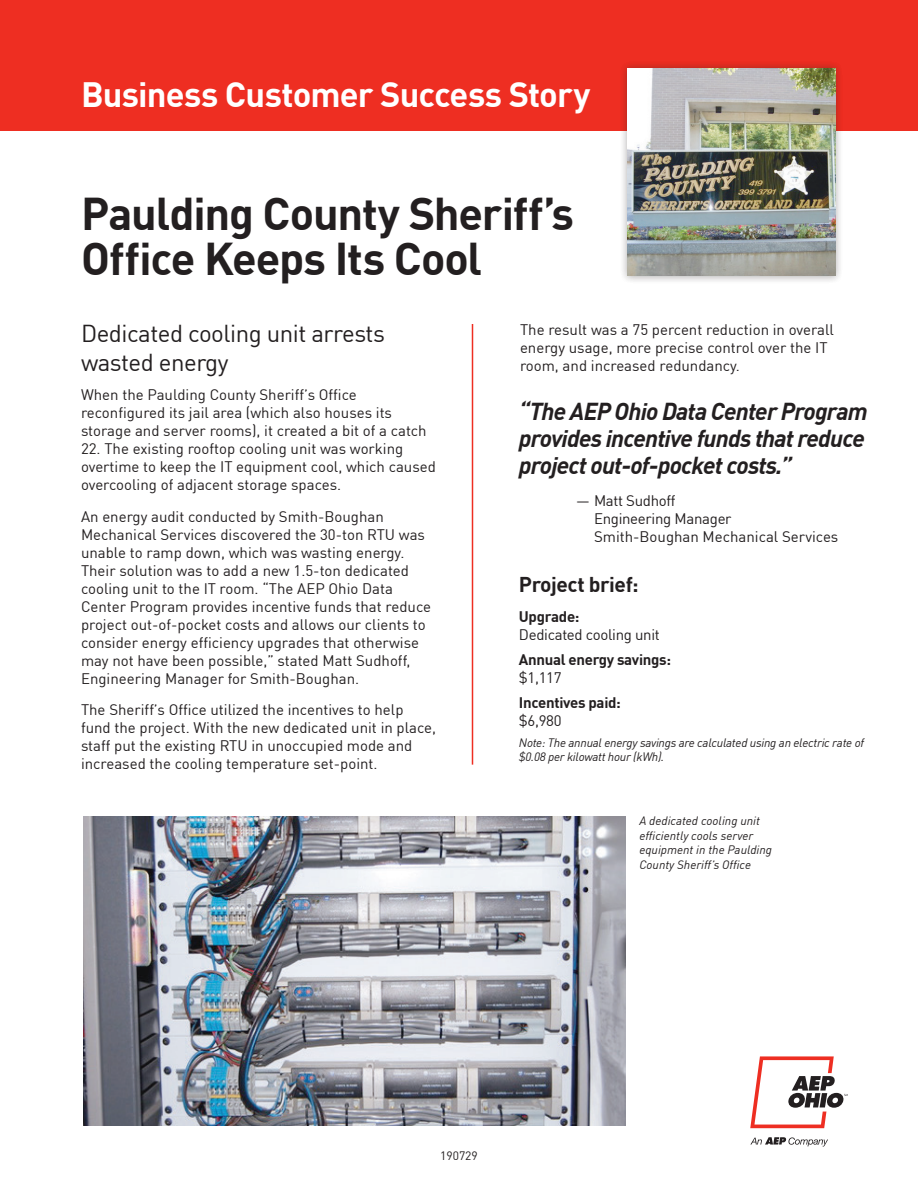
<style>
.page{position:relative;width:918px;height:1188px;background:#fff}
.page>*{position:absolute;margin:0;border:0;box-sizing:border-box;transform-origin:0 0}
.t1{font:700 45px/45px "DINOT";letter-spacing:-.025em;color:#231f20}
.t2{font:700 34.5px "DINOT";letter-spacing:-.025em;color:#fff}
.t3{font:italic 700 24px/27px "DINOT";letter-spacing:-.035em;color:#231f20;text-align:justify}
.t4{font:24px/28.5px "DINOT";letter-spacing:-.02em;color:#231f20}
.t5{font:700 21px "DINOT";letter-spacing:-.02em;color:#231f20}
.t6{font:15px/18px "DINOT";color:#231f20}
.t7{font:700 15px "DINOT";letter-spacing:-.02em;color:#231f20}
.t8{font:15px "DINOT";letter-spacing:-.02em;color:#231f20}
.t9{font:italic 12px/14.4px "DINOT";letter-spacing:-.01em;color:#231f20}
.t10{font:12px "DINOT";color:#231f20}
</style>
<div class="page">
<div style="left:0;top:0;width:918px;height:131px;background:#ee2e22"></div>
<svg style="left:750px;top:1137px;width:78px;height:10px"></svg>
<svg style="left:750px;top:1056px;width:98px;height:72px"></svg>
<img style="left:83px;top:816px;width:542px;height:309px">
<hr style="left:472px;top:324px;width:1px;height:441px;background:#ee2e22">
<div style="left:619px;top:60px;width:225px;height:224px;background:#231f20;opacity:.2"></div>
<img style="left:627px;top:68px;width:208px;height:208px">
<h2 class="t2" style="left:81px;top:68px;width:511px">Business Customer Success Story</h2>
<h1 class="t1" style="left:81px;top:187px;width:495px">Paulding County Sheriff’s<br>Office Keeps Its Cool</h1>
<h3 class="t4" style="left:81px;top:317px;width:305px">Dedicated cooling unit arrests wasted energy</h3>
<p class="t6" style="left:81px;top:385px;width:347px">When the Paulding County Sheriff’s Office reconfigured its jail area (which also houses its storage and server rooms), it created a bit of a catch</p>
<p class="t6" style="left:81px;top:439px;width:356px">22. The existing rooftop cooling unit was working overtime to keep the IT equipment cool, which caused overcooling of adjacent storage spaces.</p>
<p class="t6" style="left:81px;top:506px;width:352px">An energy audit conducted by Smith-Boughan Mechanical Services discovered the 30-ton RTU was unable to ramp down, which was wasting energy.<br>Their solution was to add a new 1.5-ton dedicated cooling unit to the IT room. “The AEP Ohio Data Center Program provides incentive funds that reduce project out-of-pocket costs and allows our clients to consider energy efficiency upgrades that otherwise may not have been possible,” stated Matt Sudhoff, Engineering Manager for Smith-Boughan.</p>
<p class="t6" style="left:81px;top:700px;width:357px">The Sheriff’s Office utilized the incentives to help fund the project. With the new dedicated unit in place, staff put the existing RTU in unoccupied mode and increased the cooling temperature set-point.</p>
<p class="t6" style="left:520px;top:320px;width:316px">The result was a 75 percent reduction in overall energy usage, more precise control over the IT room, and increased redundancy.</p>
<h3 class="t3" style="left:519px;top:395px;width:350px">“The AEP Ohio Data Center Program provides incentive funds that reduce project out-of-pocket costs.”</h3>
<p class="t6" style="left:594px;top:490px;width:246px;text-indent:-18px">— Matt Sudhoff<br>Engineering Manager<br>Smith-Boughan Mechanical Services</p>
<h3 class="t5" style="left:519px;top:568px;width:121px">Project brief:</h3>
<p class="t7" style="left:519px;top:605px;width:62px">Upgrade:</p>
<p class="t8" style="left:519px;top:623px;width:142px">Dedicated cooling unit</p>
<p class="t7" style="left:519px;top:648px;width:154px">Annual energy savings:</p>
<p class="t6" style="left:519px;top:667px;width:44px">$1,117</p>
<p class="t7" style="left:519px;top:690px;width:103px">Incentives paid:</p>
<p class="t6" style="left:519px;top:710px;width:44px">$6,980</p>
<p class="t9" style="left:519px;top:734px;width:347px">Note: The annual energy savings are calculated using an electric rate of $0.08 per kilowatt hour (kWh).</p>
<p class="t9" style="left:639px;top:813px;width:134px">A dedicated cooling unit efficiently cools server equipment in the Paulding<br>County Sheriff’s Office</p>
<p class="t10" style="left:440px;top:1146px;width:39px">190729</p>
</div>
